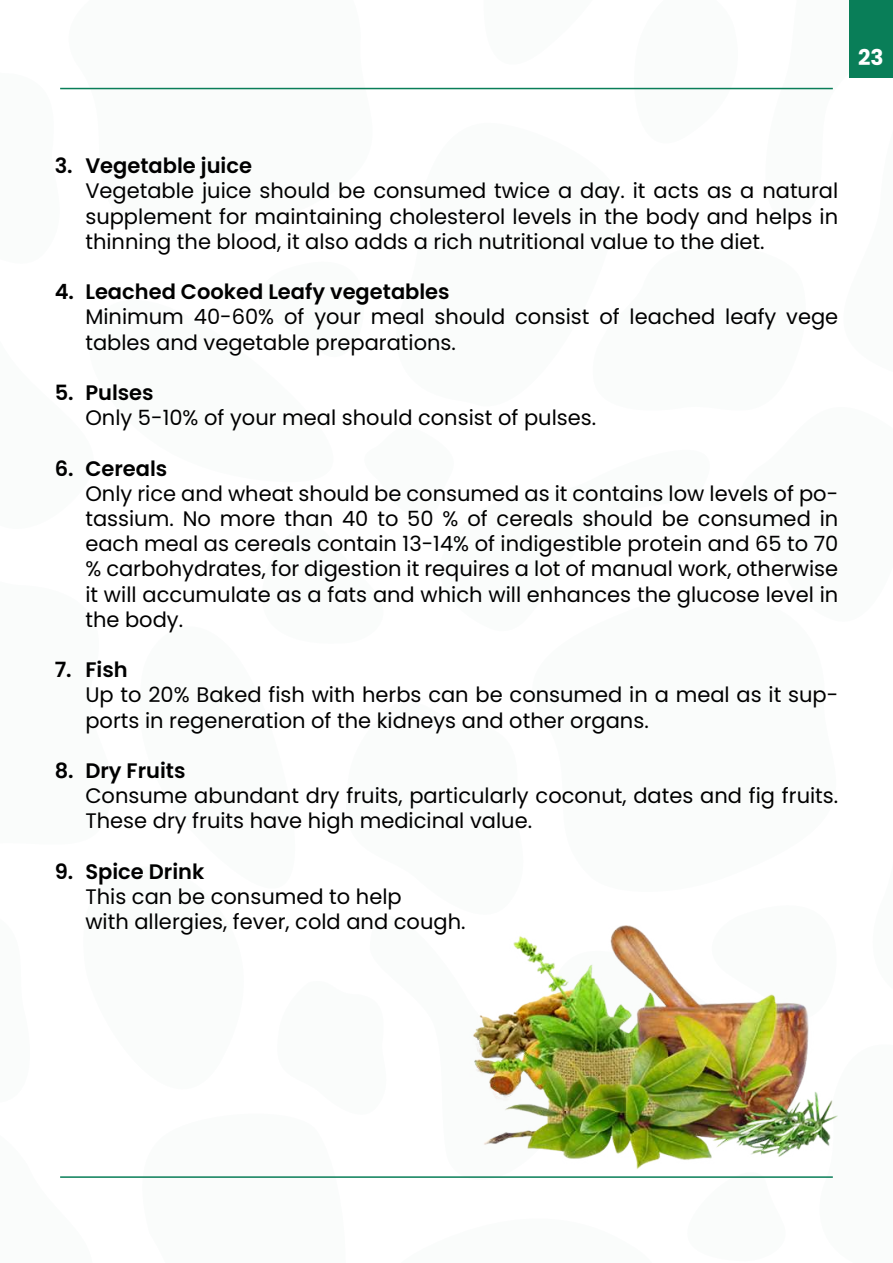
<style>
.page{position:relative;width:893px;height:1263px;background:#fff}
.page>*{position:absolute;margin:0;border:0;box-sizing:border-box;transform-origin:0 0}
.t1{font:700 21.75px "Poppins";color:#fff}
.t2{font:21px/25.2px "Poppins";color:#000}
.t3{font:600 21px "Poppins";color:#000}
</style>
<div class="page">
<div style="left:849px;top:0;width:44px;height:77px;background:#097e58"></div>
<hr style="left:60px;top:1176px;width:773px;height:2px;background:#097e58">
<hr style="left:60px;top:88px;width:773px;height:1px;background:#097e58">
<img style="left:473px;top:926px;width:365px;height:243px">
<p class="t1" style="left:858px;top:45px;width:27px">23</p>
<p class="t3" style="left:55px;top:154px;width:20px">3.</p>
<p class="t3" style="left:55px;top:280px;width:21px">4.</p>
<p class="t3" style="left:55px;top:380px;width:20px">5.</p>
<p class="t3" style="left:55px;top:456px;width:20px">6.</p>
<p class="t3" style="left:55px;top:658px;width:18px">7.</p>
<p class="t3" style="left:55px;top:758px;width:20px">8.</p>
<p class="t3" style="left:55px;top:859px;width:20px">9.</p>
<p class="t3" style="left:85px;top:154px;width:168px">Vegetable juice</p>
<p class="t2" style="left:85px;top:178px;width:754px;text-align:justify">Vegetable juice should be consumed twice a day. it acts as a natural supplement for maintaining cholesterol levels in the body and helps in thinning the blood, it also adds a rich nutritional value to the diet.</p>
<p class="t3" style="left:85px;top:280px;width:366px">Leached Cooked Leafy vegetables</p>
<p class="t2" style="left:85px;top:304px;width:754px">Minimum 40-60% of your meal should consist of leached leafy vege tables and vegetable preparations.</p>
<p class="t3" style="left:85px;top:380px;width:70px">Pulses</p>
<p class="t2" style="left:85px;top:405px;width:512px">Only 5-10% of your meal should consist of pulses.</p>
<p class="t3" style="left:85px;top:456px;width:84px">Cereals</p>
<p class="t2" style="left:85px;top:481px;width:754px;text-align:justify">Only rice and wheat should be consumed as it contains low levels of po&shy;tassium. No more than 40 to 50 % of cereals should be consumed in each meal as cereals contain 13-14% of indigestible protein and 65 to 70 % carbohydrates, for digestion it requires a lot of manual work, otherwise it will accumulate as a fats and which will enhances the glucose level in the body.</p>
<p class="t3" style="left:85px;top:658px;width:44px">Fish</p>
<p class="t2" style="left:85px;top:683px;width:754px">Up to 20% Baked fish with herbs can be consumed in a meal as it sup&shy;ports in regeneration of the kidneys and other organs.</p>
<p class="t3" style="left:85px;top:758px;width:102px">Dry Fruits</p>
<p class="t2" style="left:85px;top:783px;width:754px">Consume abundant dry fruits, particularly coconut, dates and fig fruits.<br>These dry fruits have high medicinal value.</p>
<p class="t3" style="left:85px;top:859px;width:120px">Spice Drink</p>
<p class="t2" style="left:85px;top:884px;width:382px">This can be consumed to help<br>with allergies, fever, cold and cough.</p>
</div>
